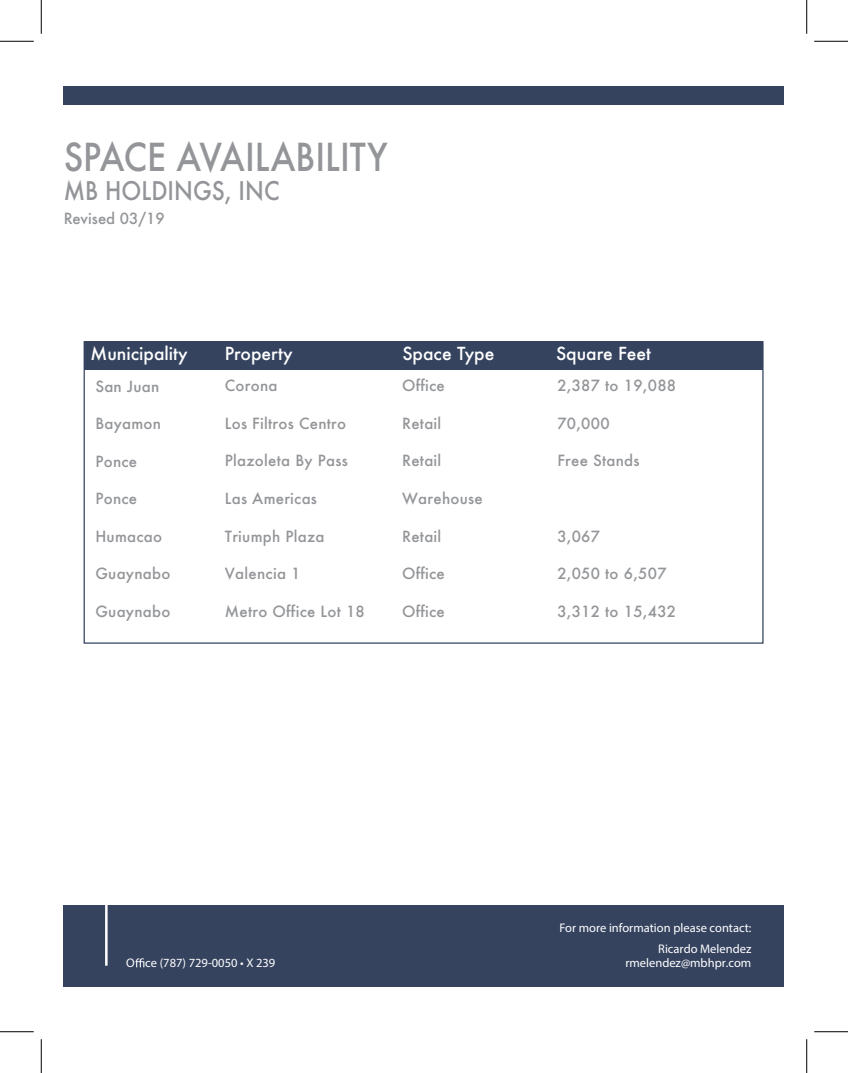
<style>
.page{position:relative;width:848px;height:1073px;background:#fff}
.page>*{position:absolute;margin:0;border:0;box-sizing:border-box;transform-origin:0 0}
.t1{font:500 37.5px "Futura";color:#939598;scale:.89 1}
.t2{font:500 25px "Futura";color:#939598;scale:.89 1}
.t3{font:500 17.5px "Futura";color:#fff}
.t4{font:500 15px "Futura";letter-spacing:.02em;color:#939598}
.t5{font:500 15px "Futura";color:#939598}
.t6{font:12.5px/14.8px "Myriad Pro";color:#fff;text-align:right}
</style>
<div class="page">
<div style="left:84px;top:342px;width:678px;height:28px;background:#35435f"></div>
<div style="left:64px;top:86px;width:720px;height:19px;background:#35435f"></div>
<div style="left:64px;top:905px;width:720px;height:81px;background:#35435f"></div>
<svg style="left:135px;top:958px;width:9px;height:9px"></svg>
<hr style="left:105px;top:902px;width:3px;height:63px;background:#fff">
<hr style="left:0;top:41px;width:34px;height:1px;background:#000">
<hr style="left:814px;top:41px;width:34px;height:1px;background:#000">
<hr style="left:0;top:1031px;width:34px;height:1px;background:#000">
<hr style="left:814px;top:1031px;width:34px;height:1px;background:#000">
<hr style="left:41px;top:0;width:1px;height:34px;background:#000">
<hr style="left:41px;top:1039px;width:1px;height:33px;background:#000">
<hr style="left:806px;top:0;width:1px;height:34px;background:#000">
<hr style="left:806px;top:1039px;width:1px;height:33px;background:#000">
<h1 class="t1" style="left:64px;top:131px;width:365px">SPACE AVAILABILITY</h1>
<h2 class="t2" style="left:64px;top:173px;width:244px">MB HOLDINGS, INC</h2>
<p class="t5" style="left:64px;top:208px;width:102px">Revised 03/19</p>
<p class="t3" style="left:90px;top:342px;width:99px">Municipality</p>
<p class="t3" style="left:402px;top:342px;width:93px">Space Type</p>
<p class="t3" style="left:556px;top:342px;width:96px">Square Feet</p>
<p class="t3" style="left:225px;top:342px;width:69px">Property</p>
<p class="t4" style="left:95px;top:375px;width:66px">San Juan</p>
<p class="t4" style="left:95px;top:413px;width:67px">Bayamon</p>
<p class="t4" style="left:95px;top:450px;width:43px">Ponce</p>
<p class="t4" style="left:95px;top:488px;width:43px">Ponce</p>
<p class="t4" style="left:95px;top:525px;width:68px">Humacao</p>
<p class="t4" style="left:95px;top:563px;width:77px">Guaynabo</p>
<p class="t4" style="left:95px;top:600px;width:77px">Guaynabo</p>
<p class="t4" style="left:225px;top:375px;width:54px">Corona</p>
<p class="t4" style="left:225px;top:413px;width:123px">Los Filtros Centro</p>
<p class="t4" style="left:225px;top:450px;width:125px">Plazoleta By Pass</p>
<p class="t4" style="left:225px;top:488px;width:94px">Las Americas</p>
<p class="t4" style="left:225px;top:525px;width:101px">Triumph Plaza</p>
<p class="t4" style="left:225px;top:563px;width:77px">Valencia 1</p>
<p class="t4" style="left:225px;top:600px;width:141px">Metro Office Lot 18</p>
<p class="t4" style="left:402px;top:375px;width:44px">Office</p>
<p class="t4" style="left:402px;top:413px;width:41px">Retail</p>
<p class="t4" style="left:402px;top:450px;width:41px">Retail</p>
<p class="t4" style="left:402px;top:488px;width:82px">Warehouse</p>
<p class="t4" style="left:402px;top:525px;width:41px">Retail</p>
<p class="t4" style="left:402px;top:563px;width:44px">Office</p>
<p class="t4" style="left:402px;top:600px;width:44px">Office</p>
<p class="t4" style="left:557px;top:375px;width:120px">2,387 to 19,088</p>
<p class="t4" style="left:557px;top:413px;width:54px">70,000</p>
<p class="t4" style="left:557px;top:450px;width:84px">Free Stands</p>
<p class="t4" style="left:557px;top:525px;width:44px">3,067</p>
<p class="t4" style="left:557px;top:563px;width:111px">2,050 to 6,507</p>
<p class="t4" style="left:557px;top:600px;width:120px">3,312 to 15,432</p>
<p class="t6" style="left:126px;top:955px;width:151px">O ce (787) 729-0050 • X 239</p>
<p class="t6" style="left:559px;top:920px;width:193px">For more information please contact:</p>
<p class="t6" style="left:625px;top:940px;width:127px">Ricardo Melendez rmelendez@mbhpr.com</p>
</div>
